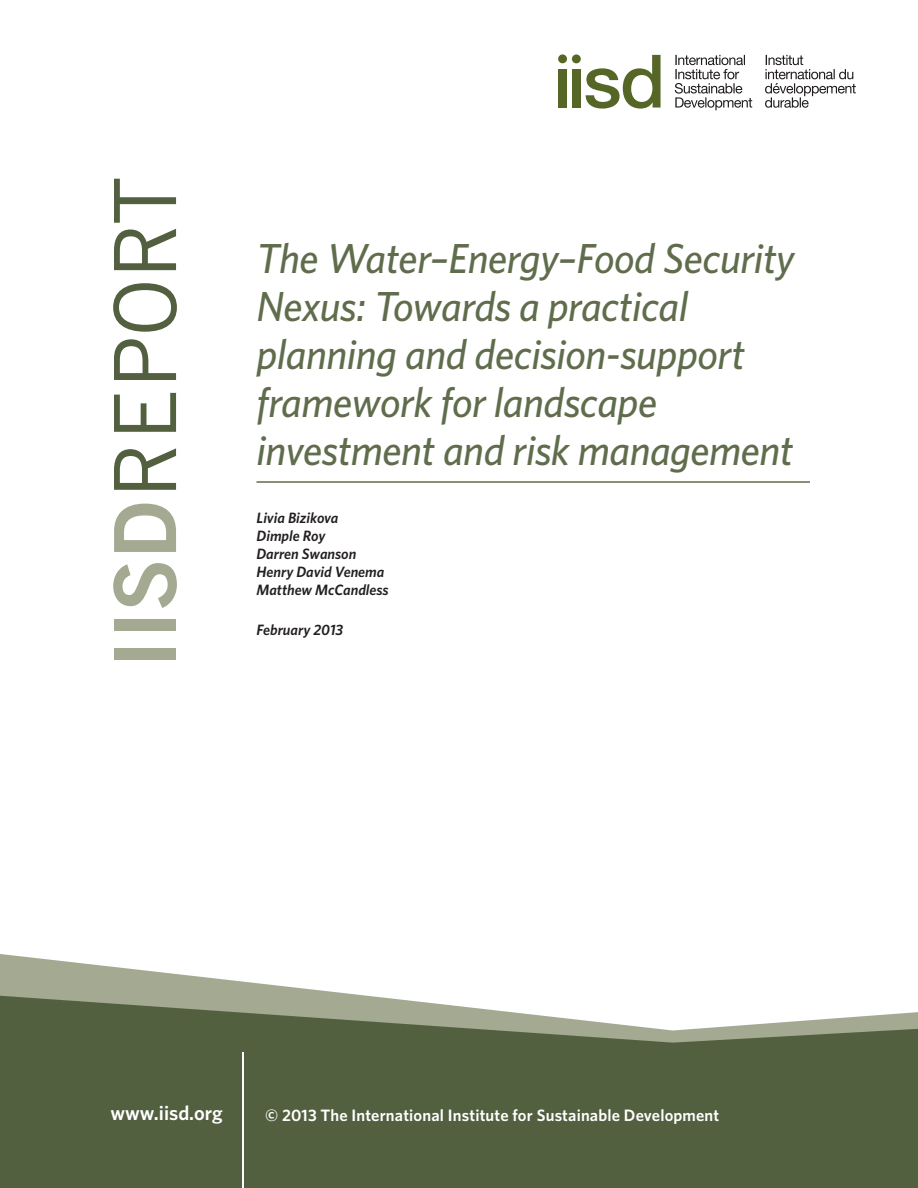
<style>
.page{position:relative;width:918px;height:1188px;background:#fff}
.page>*{position:absolute;margin:0;border:0;box-sizing:border-box;transform-origin:0 0}
.Cover_Headline{font:italic 500 42px/48px "Whitney";letter-spacing:-.01em;color:#606d4c}
.t1{font:600 20.25px "Whitney";color:#fff}
.t2{font:600 16.5px "Whitney";letter-spacing:.01em;color:#fff}
.Author_rule_above{font:italic 600 15px/18px "Whitney";color:#231f20}
</style>
<div class="page">
<div style="left:558px;top:69px;width:9px;height:39px;background:#566627"></div>
<div style="left:572px;top:69px;width:9px;height:39px;background:#566627"></div>
<svg style="left:586px;top:55px;width:75px;height:54px"></svg>
<div style="left:558px;top:54px;width:9px;height:9px;background:#566627;border-radius:50%"></div>
<div style="left:572px;top:54px;width:9px;height:9px;background:#566627;border-radius:50%"></div>
<svg style="left:675px;top:55px;width:181px;height:55px"></svg>
<svg style="left:0;top:954px;width:360px;height:41px"></svg>
<svg style="left:0;top:995px;width:918px;height:193px;background:#647053"></svg>
<hr style="left:242px;top:1052px;width:1px;height:136px;background:#fff">
<svg style="left:114px;top:448px;width:62px;height:42px"></svg>
<svg style="left:114px;top:393px;width:62px;height:39px"></svg>
<svg style="left:114px;top:339px;width:62px;height:41px"></svg>
<svg style="left:113px;top:283px;width:64px;height:49px"></svg>
<svg style="left:114px;top:229px;width:62px;height:41px"></svg>
<svg style="left:114px;top:179px;width:62px;height:44px"></svg>
<div style="left:114px;top:648px;width:62px;height:12px;background:#a4a992"></div>
<div style="left:114px;top:620px;width:62px;height:11px;background:#a4a992"></div>
<svg style="left:113px;top:563px;width:64px;height:45px"></svg>
<svg style="left:114px;top:504px;width:62px;height:48px"></svg>
<hr style="left:256px;top:481px;width:554px;height:2px;background:#606d4c">
<p class="Cover_Headline" style="left:256px;top:234px;width:540px">The Water–Energy–Food Security<br>Nexus: Towards a practical planning and decision-support framework for landscape investment and risk management</p>
<p class="Author_rule_above" style="left:256px;top:509px;width:134px">Livia Bizikova<br>Dimple Roy<br>Darren Swanson<br>Henry David Venema<br>Matthew McCandless</p>
<p class="Author_rule_above" style="left:256px;top:620px;width:88px">February 2013</p>
<p class="t1" style="left:111px;top:1100px;width:114px">www.iisd.org</p>
<p class="t2" style="left:265px;top:1104px;width:456px">© 2013 The International Institute for Sustainable Development</p>
</div>
